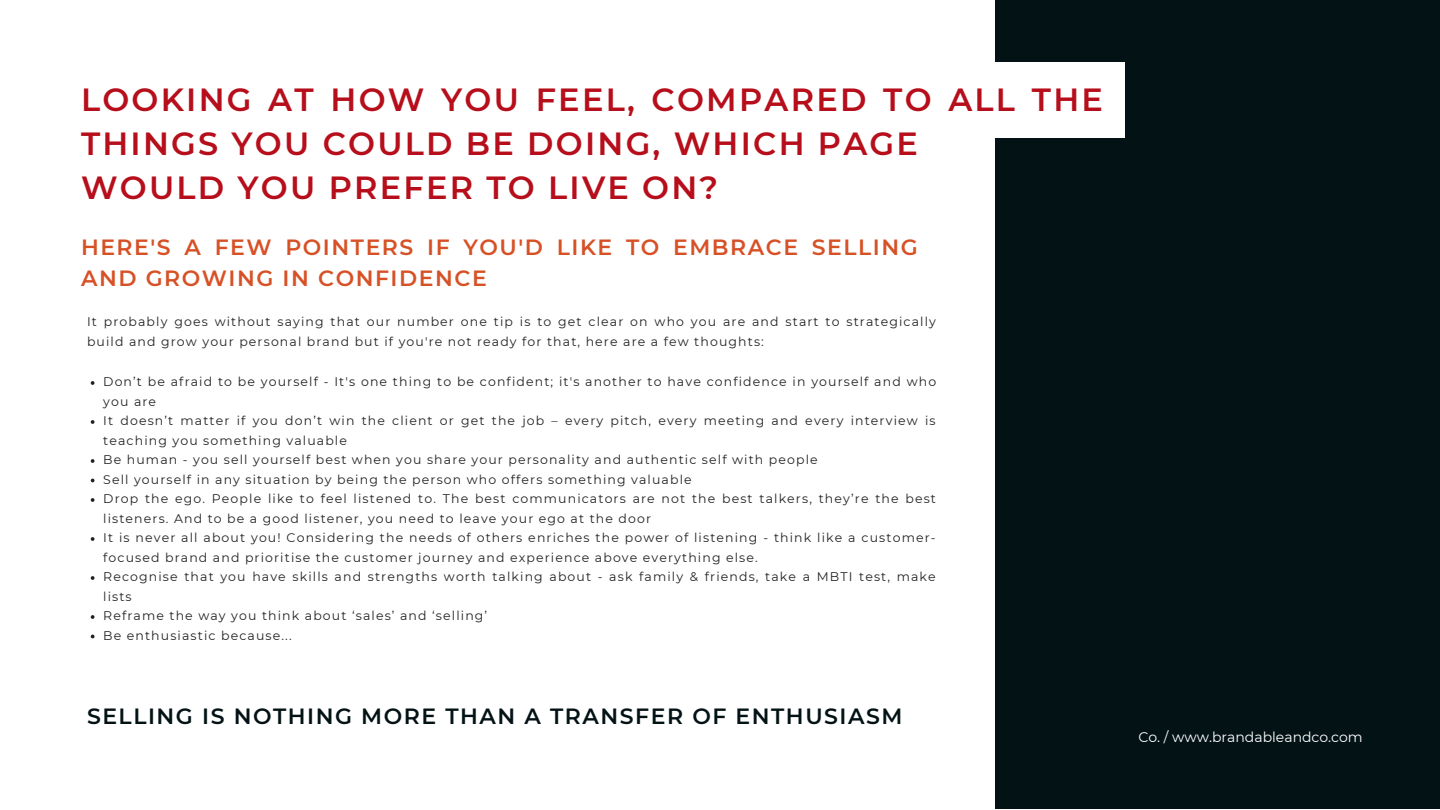
<style>
.page{position:relative;width:1440px;height:810px;background:#fff}
.page>*{position:absolute;margin:0;border:0;box-sizing:border-box;transform-origin:0 0}
.t1{font:600 32px/43.7px "Montserrat";letter-spacing:.07em;color:#b60e1b}
.t2{font:600 22px/30.8px "Montserrat";letter-spacing:.07em;color:#d75126}
.t3{font:600 22px "Montserrat";letter-spacing:.07em;color:#031215}
.t4{font:14px "Montserrat";color:#fff}
.t5{font:12.5px/19.5px "Montserrat";letter-spacing:.09em;color:#222}
.s1{color:#031215}
</style>
<div class="page">
<svg style="left:91px;top:381px;width:3px;height:4px"></svg>
<svg style="left:91px;top:420px;width:3px;height:4px"></svg>
<svg style="left:91px;top:459px;width:3px;height:4px"></svg>
<svg style="left:91px;top:498px;width:3px;height:4px"></svg>
<svg style="left:91px;top:537px;width:3px;height:4px"></svg>
<svg style="left:91px;top:576px;width:3px;height:4px"></svg>
<svg style="left:91px;top:615px;width:3px;height:4px"></svg>
<div style="left:995px;top:0;width:445px;height:809px;background:#031215"></div>
<div style="left:284px;top:63px;width:841px;height:75px;background:#fff"></div>
<h1 class="t1" style="left:81px;top:78px;width:1023px">LOOKING AT HOW YOU FEEL, COMPARED TO ALL THE<br>THINGS YOU COULD BE DOING, WHICH PAGE<br>WOULD YOU PREFER TO LIVE ON?</h1>
<h2 class="t2" style="left:81px;top:232px;width:838px">HERE'S A FEW POINTERS IF YOU'D LIKE TO EMBRACE SELLING<br>AND GROWING IN CONFIDENCE</h2>
<p class="t5" style="left:87px;top:311px;width:851px;line-height:20.2px">It probably goes without saying that our number one tip is to get clear on who you are and start to strategically build and grow your personal brand but if you're not ready for that, here are a few thoughts:</p>
<p class="t5" style="left:103px;top:372px;width:834px">Don’t be afraid to be yourself - It's one thing to be confident; it's another to have confidence in yourself and who you are<br>It doesn’t matter if you don’t win the client or get the job – every pitch, every meeting and every interview is teaching you something valuable<br>Be human - you sell yourself best when you share your personality and authentic self with people<br>Sell yourself in any situation by being the person who offers something valuable<br>Drop the ego. People like to feel listened to. The best communicators are not the best talkers, they’re the best listeners. And to be a good listener, you need to leave your ego at the door<br>It is never all about you! Considering the needs of others enriches the power of listening - think like a customer&shy;focused brand and prioritise the customer journey and experience above everything else.<br>Recognise that you have skills and strengths worth talking about - ask family &amp; friends, take a MBTI test, make lists<br>Reframe the way you think about ‘sales’ and ‘selling’<br>Be enthusiastic because...</p>
<h2 class="t3" style="left:87px;top:703px;width:817px">SELLING IS NOTHING MORE THAN A TRANSFER OF ENTHUSIASM</h2>
<p class="t4" style="left:1048px;top:728px;width:316px"><span class="s1">Brandable &amp;</span> Co. / www.brandableandco.com</p>
</div>
